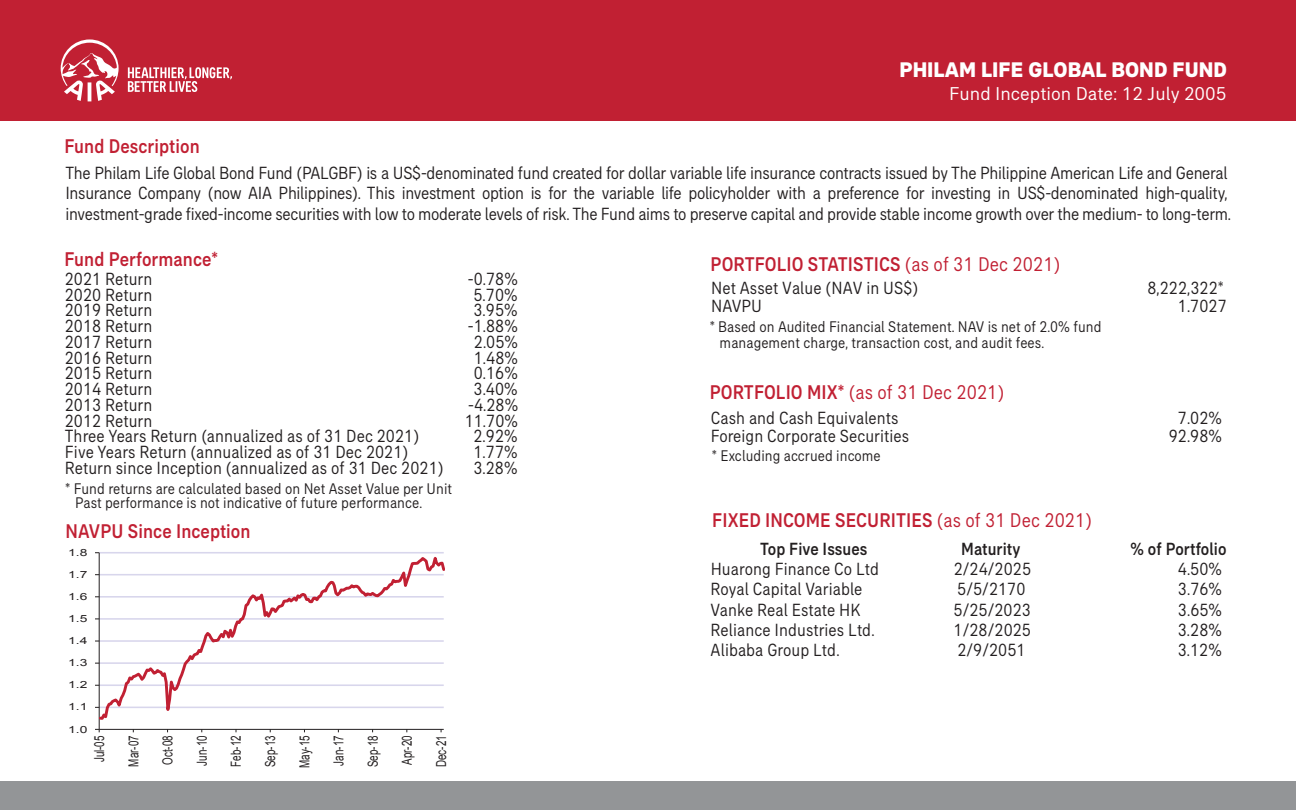
<style>
.page{position:relative;width:1296px;height:810px;background:#fff}
.page>*{position:absolute;margin:0;border:0;box-sizing:border-box;transform-origin:0 0}
.t1{font:800 21.6px "AIA Everest";color:#fff}
.t2{font:500 20.25px "AIA Everest";letter-spacing:.005em;color:#c12033;scale:.9 1}
.t3{font:20.25px "AIA Everest";letter-spacing:.005em;color:#c12033;scale:.9 1}
.t4{font:18.9px "AIA Everest";color:#fff}
.t5{font:18px/20.2px "AIA Everest";letter-spacing:-.015em;color:#231f20;scale:.9 1}
.t6{font:18px "AIA Everest";letter-spacing:.005em;color:#231f20;scale:.9 1}
.t7{font:500 18px "AIA Everest";letter-spacing:.005em;color:#231f20;scale:.9 1}
.t8{font:15.75px/15.8px "AIA Everest";letter-spacing:.005em;color:#231f20;scale:.9 1}
.t9{font:13.95px "Arial";color:#231f20;scale:.71 1}
.t10{font:13.72px "Arial";letter-spacing:-.005em;color:#231f20;scale:.71 1}
.t11{font:9.9px "Arial";color:#231f20;scale:1.41 1}
.s1{font-weight:400}
.s2{font-weight:500}
</style>
<div class="page">
<div style="left:0;top:782px;width:1296px;height:28px;background:#939597"></div>
<div style="left:0;top:0;width:1296px;height:120px;background:#c12033"></div>
<svg style="left:61px;top:39px;width:171px;height:62px"></svg>
<hr style="left:99px;top:552px;width:345px;height:2px;background:#d8d6ec">
<svg style="left:99px;top:553px;width:346px;height:177px"></svg>
<p class="t2" style="left:64px;top:134px;width:152px">Fund Description</p>
<p class="t1" style="left:899px;top:57px;width:329px">PHILAM LIFE GLOBAL BOND FUND</p>
<p class="t4" style="left:949px;top:83px;width:279px">Fund Inception Date: 12 July 2005</p>
<p class="t5" style="left:65px;top:163px;width:1297px">The Philam Life Global Bond Fund (PALGBF) is a US$-denominated fund created for dollar variable life insurance contracts issued by The Philippine American Life and General<br>Insurance Company (now AIA Philippines). This investment option is for the variable life policyholder with a preference for investing in US$-denominated high-quality, investment-grade fixed-income securities with low to moderate levels of risk. The Fund aims to preserve capital and provide stable income growth over the medium- to long-term.</p>
<p class="t2" style="left:64px;top:248px;width:172px">Fund Performance*</p>
<p class="t6" style="left:65px;top:269px;width:99px">2021 Return</p>
<p class="t5" style="left:468px;top:268px;width:57px">-0.78%</p>
<p class="t6" style="left:65px;top:284px;width:99px">2020 Return</p>
<p class="t5" style="left:474px;top:284px;width:51px">5.70%</p>
<p class="t6" style="left:65px;top:300px;width:99px">2019 Return</p>
<p class="t5" style="left:474px;top:300px;width:51px">3.95%</p>
<p class="t6" style="left:65px;top:316px;width:99px">2018 Return</p>
<p class="t5" style="left:468px;top:316px;width:57px">-1.88%</p>
<p class="t6" style="left:65px;top:332px;width:99px">2017 Return</p>
<p class="t5" style="left:474px;top:331px;width:51px">2.05%</p>
<p class="t6" style="left:65px;top:347px;width:99px">2016 Return</p>
<p class="t5" style="left:474px;top:347px;width:51px">1.48%</p>
<p class="t6" style="left:65px;top:363px;width:99px">2015 Return</p>
<p class="t5" style="left:474px;top:363px;width:51px">0.16%</p>
<p class="t6" style="left:65px;top:379px;width:99px">2014 Return</p>
<p class="t5" style="left:474px;top:379px;width:51px">3.40%</p>
<p class="t6" style="left:65px;top:395px;width:99px">2013 Return</p>
<p class="t5" style="left:468px;top:394px;width:57px">-4.28%</p>
<p class="t6" style="left:65px;top:410px;width:99px">2012 Return</p>
<p class="t5" style="left:465px;top:410px;width:61px">11.70%</p>
<p class="t6" style="left:65px;top:426px;width:395px">Three Years Return (annualized as of 31 Dec 2021)</p>
<p class="t5" style="left:474px;top:426px;width:51px">2.92%</p>
<p class="t6" style="left:65px;top:442px;width:383px">Five Years Return (annualized as of 31 Dec 2021)</p>
<p class="t5" style="left:473px;top:442px;width:51px">1.77%</p>
<p class="t6" style="left:65px;top:458px;width:422px">Return since Inception (annualized as of 31 Dec 2021)</p>
<p class="t5" style="left:473px;top:457px;width:51px">3.28%</p>
<p class="t8" style="left:75px;top:482px;width:421px;line-height:13.5px;text-indent:-10px">* Fund returns are calculated based on Net Asset Value per Unit<br>Past performance is not indicative of future performance.</p>
<p class="t2" style="left:66px;top:519px;width:207px">NAVPU Since Inception</p>
<p class="t11" style="left:68px;top:546px;width:15px">1.8</p>
<p class="t11" style="left:68px;top:568px;width:15px">1.7</p>
<p class="t11" style="left:68px;top:590px;width:15px">1.6</p>
<p class="t11" style="left:68px;top:612px;width:15px">1.5</p>
<p class="t11" style="left:68px;top:634px;width:15px">1.4</p>
<p class="t11" style="left:68px;top:656px;width:15px">1.3</p>
<p class="t11" style="left:68px;top:678px;width:15px">1.2</p>
<p class="t11" style="left:68px;top:701px;width:15px">1.1</p>
<p class="t11" style="left:68px;top:723px;width:15px">1.0</p>
<p class="t10" style="left:90px;top:762px;width:39px;rotate:-90deg">Jul-05</p>
<p class="t10" style="left:125px;top:767px;width:45px;rotate:-90deg">Mar-07</p>
<p class="t10" style="left:159px;top:765px;width:43px;rotate:-90deg">Oct-08</p>
<p class="t10" style="left:193px;top:766px;width:44px;rotate:-90deg">Jun-10</p>
<p class="t9" style="left:227px;top:767px;width:45px;rotate:-90deg">Feb-12</p>
<p class="t10" style="left:261px;top:767px;width:46px;rotate:-90deg">Sep-13</p>
<p class="t9" style="left:295px;top:768px;width:47px;rotate:-90deg">May-15</p>
<p class="t10" style="left:330px;top:766px;width:44px;rotate:-90deg">Jan-17</p>
<p class="t10" style="left:364px;top:767px;width:46px;rotate:-90deg">Sep-18</p>
<p class="t10" style="left:398px;top:765px;width:43px;rotate:-90deg">Apr-20</p>
<p class="t10" style="left:432px;top:767px;width:46px;rotate:-90deg">Dec-21</p>
<p class="t2" style="left:711px;top:252px;width:390px">PORTFOLIO STATISTICS <span class="s1">(as of 31 Dec 2021)</span></p>
<p class="t6" style="left:711px;top:277px;width:232px">Net Asset Value (NAV in US$)</p>
<p class="t5" style="left:1147px;top:277px;width:87px">8,222,322*</p>
<p class="t5" style="left:711px;top:295px;width:58px">NAVPU</p>
<p class="t5" style="left:1178px;top:295px;width:56px">1.7027</p>
<p class="t8" style="left:720px;top:318px;width:426px;text-indent:-10px">* Based on Audited Financial Statement. NAV is net of 2.0% fund management charge, transaction cost, and audit fees.</p>
<p class="t3" style="left:710px;top:381px;width:329px"><span class="s2">PORTFOLIO MIX*</span> (as of 31 Dec 2021)</p>
<p class="t6" style="left:711px;top:407px;width:210px">Cash and Cash Equivalents</p>
<p class="t5" style="left:1178px;top:407px;width:50px">7.02%</p>
<p class="t6" style="left:711px;top:425px;width:222px">Foreign Corporate Securities</p>
<p class="t5" style="left:1169px;top:425px;width:61px">92.98%</p>
<p class="t8" style="left:712px;top:447px;width:189px">* Excluding accrued income</p>
<p class="t2" style="left:712px;top:508px;width:424px">FIXED INCOME SECURITIES <span class="s1">(as of 31 Dec 2021)</span></p>
<p class="t7" style="left:760px;top:538px;width:121px">Top Five Issues</p>
<p class="t7" style="left:961px;top:538px;width:67px">Maturity</p>
<p class="t7" style="left:1131px;top:538px;width:108px">% of Portfolio</p>
<p class="t6" style="left:711px;top:559px;width:189px">Huarong Finance Co Ltd</p>
<p class="t5" style="left:954px;top:559px;width:88px">2/24/2025</p>
<p class="t5" style="left:1178px;top:559px;width:51px">4.50%</p>
<p class="t6" style="left:711px;top:579px;width:170px">Royal Capital Variable</p>
<p class="t5" style="left:957px;top:579px;width:77px">5/5/2170</p>
<p class="t5" style="left:1178px;top:579px;width:51px">3.76%</p>
<p class="t6" style="left:711px;top:599px;width:168px">Vanke Real Estate HK</p>
<p class="t5" style="left:954px;top:599px;width:87px">5/25/2023</p>
<p class="t5" style="left:1178px;top:599px;width:51px">3.65%</p>
<p class="t6" style="left:711px;top:620px;width:184px">Reliance Industries Ltd.</p>
<p class="t5" style="left:954px;top:619px;width:87px">1/28/2025</p>
<p class="t5" style="left:1178px;top:619px;width:51px">3.28%</p>
<p class="t6" style="left:711px;top:640px;width:145px">Alibaba Group Ltd.</p>
<p class="t5" style="left:957px;top:640px;width:77px">2/9/2051</p>
<p class="t5" style="left:1178px;top:640px;width:51px">3.12%</p>
</div>
